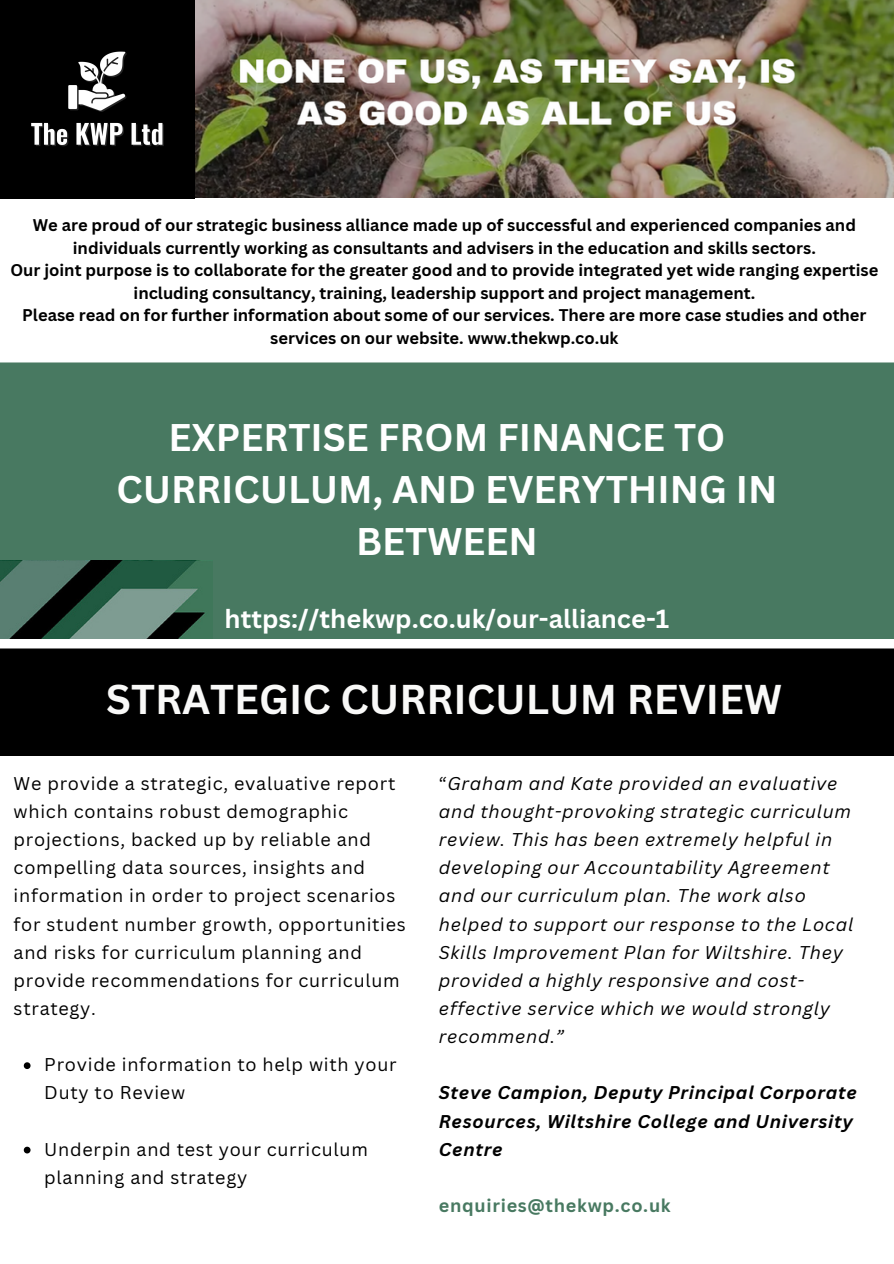
<style>
.page{position:relative;width:894px;height:1264px;background:#fff}
.page>*{position:absolute;margin:0;border:0;box-sizing:border-box;transform-origin:0 0}
.t1{font:700 40.5px "Canva Sans";color:#f9f9f8}
.t2{font:700 37.5px/51.8px "Canva Sans";color:#fff;text-align:center}
.t3{font:700 25.5px "Canva Sans";color:#fff}
.t4{font:18px/28.2px "Canva Sans";letter-spacing:.04em;color:#000}
.t5{font:italic 18px/28.2px "Canva Sans";letter-spacing:.04em;color:#000}
.t6{font:italic 700 18px/28.2px "Canva Sans";letter-spacing:.04em;color:#000}
.t7{font:700 18px "Canva Sans";letter-spacing:.04em;color:#487961}
.t8{font:700 16.5px/22.5px "Canva Sans";color:#000;text-align:center}
.s1{font-style:normal}
</style>
<div class="page">
<div style="left:0;top:362px;width:893px;height:277px;background:#487961"></div>
<img style="left:0;top:0;width:893px;height:198px">
<div style="left:0;top:648px;width:893px;height:108px;background:#000"></div>
<svg style="left:24px;top:1062px;width:7px;height:7px"></svg>
<svg style="left:24px;top:1146px;width:7px;height:7px"></svg>
<img style="left:0;top:560px;width:213px;height:78px">
<p class="t8" style="left:10px;top:213px;width:869px">We are proud of our strategic business alliance made up of successful and experienced companies and individuals currently working as consultants and advisers in the education and skills sectors.<br>Our joint purpose is to collaborate for the greater good and to provide integrated yet wide ranging expertise including consultancy, training, leadership support and project management.<br>Please read on for further information about some of our services. There are more case studies and other services on our website. www.thekwp.co.uk</p>
<p class="t2" style="left:116px;top:410px;width:662px">EXPERTISE FROM FINANCE TO<br>CURRICULUM, AND EVERYTHING IN<br>BETWEEN</p>
<h3 class="t3" style="left:224px;top:600px;width:446px">https://thekwp.co.uk/our-alliance-1</h3>
<p class="t1" style="left:106px;top:671px;width:677px">STRATEGIC CURRICULUM REVIEW</p>
<h3 class="t4" style="left:14px;top:768px;width:393px">We provide a strategic, evaluative report which contains robust demographic projections, backed up by reliable and compelling data sources, insights and information in order to project scenarios for student number growth, opportunities and risks for curriculum planning and provide recommendations for curriculum strategy.</h3>
<p class="t4" style="left:44px;top:1050px;width:354px">Provide information to help with your<br>Duty to Review</p>
<h1 class="t4" style="left:44px;top:1134px;width:325px">Underpin and test your curriculum planning and strategy</h1>
<h2 class="t5" style="left:438px;top:768px;width:416px"><span class="s1">“</span>Graham and Kate provided an evaluative and thought-provoking strategic curriculum review. This has been extremely helpful in developing our Accountability Agreement and our curriculum plan. The work also helped to support our response to the Local Skills Improvement Plan for Wiltshire. They provided a highly responsive and cost&shy;effective service which we would strongly recommend.”</h2>
<h1 class="t6" style="left:438px;top:1078px;width:419px">Steve Campion, Deputy Principal Corporate<br>Resources, Wiltshire College and University<br>Centre</h1>
<p class="t7" style="left:438px;top:1192px;width:233px">enquiries@thekwp.co.uk</p>
</div>
